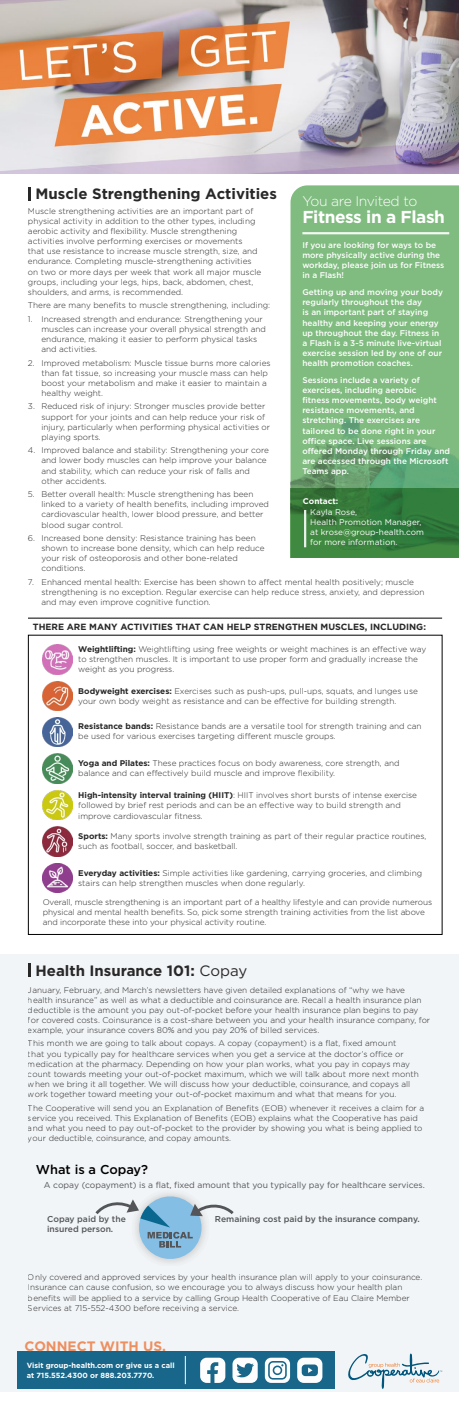
<style>
.page{position:relative;width:459px;height:1404px;background:#fff}
.page>*{position:absolute;margin:0;border:0;box-sizing:border-box;transform-origin:0 0}
.t1{font:700 17.25px "Gotham HTF";letter-spacing:-.025em;color:#fff}
.t2{font:700 15px "Gotham HTF";color:#292829}
.t3{font:300 13.95px "Gotham HTF";letter-spacing:-.025em;color:#fff}
.t4{font:700 13.65px "Gotham HTF";color:#ed844f}
.t5{font:500 12.83px "Gotham HTF";color:#000}
.t6{font:700 9px "Gotham HTF";color:#292829}
.t7{font:8.55px "Gotham HTF";color:#58595b}
.t8{font:500 8.55px/10.3px "Gotham HTF";color:#58595b}
.t9{font:300 8.25px/10.1px "Gotham HTF";color:#292829}
.t10{font:500 8.25px/10.1px "Gotham HTF";color:#fff}
.t11{font:8.25px/10.1px "Gotham HTF";color:#fff}
.t12{font:700 8.25px "Gotham HTF";color:#fff}
.t13{font:700 7.43px/9.9px "Gotham HTF";color:#fff}
.s1{font-weight:700}
.s2{font-weight:400}
</style>
<div class="page">
<svg style="left:291px;top:185px;width:168px;height:303px;background:#7cb77e"></svg>
<svg style="left:291px;top:488px;width:168px;height:70px;background:#357c3b"></svg>
<div style="left:0;top:954px;width:459px;height:438px;background:#f2f5f7"></div>
<svg style="left:95px;top:1193px;width:139px;height:69px"></svg>
<svg style="left:348px;top:1354px;width:94px;height:35px"></svg>
<div style="left:17px;top:1351px;width:317px;height:38px;background:#186689"></div>
<svg style="left:265px;top:1358px;width:25px;height:25px"></svg>
<svg style="left:200px;top:1358px;width:25px;height:25px"></svg>
<svg style="left:297px;top:1358px;width:25px;height:25px"></svg>
<svg style="left:233px;top:1358px;width:25px;height:25px"></svg>
<svg style="left:185px;top:1356px;width:1px;height:28px"></svg>
<img style="left:0;top:0;width:459px;height:173px">
<svg style="left:29px;top:187px;width:2px;height:13px"></svg>
<svg style="left:29px;top:963px;width:2px;height:14px"></svg>
<img style="left:43px;top:681px;width:29px;height:30px">
<img style="left:43px;top:790px;width:29px;height:30px">
<img style="left:43px;top:718px;width:29px;height:29px">
<img style="left:43px;top:827px;width:29px;height:29px">
<img style="left:43px;top:863px;width:29px;height:30px">
<img style="left:43px;top:645px;width:29px;height:29px">
<img style="left:43px;top:754px;width:29px;height:29px">
<hr style="left:28px;top:618px;width:414px;height:1px;background:#000">
<div style="left:28px;top:635px;width:414px;height:300px;border:1px solid #000"></div>
<hr style="left:304px;top:510px;width:2px;height:37px;background:#fff">
<hr style="left:302px;top:232px;width:147px;height:2px;background:#fff">
<h2 class="t2" style="left:35px;top:185px;width:243px">Muscle Strengthening Activities</h2>
<h3 class="t3" style="left:302px;top:194px;width:116px">You are Invited to</h3>
<h1 class="t1" style="left:302px;top:207px;width:144px">Fitness in a Flash</h1>
<p class="t9" style="left:28px;top:206px;width:235px">Muscle strengthening activities are an important part of physical activity in addition to the other types, including aerobic activity and flexibility. Muscle strengthening activities involve performing exercises or movements<br>that use resistance to increase muscle strength, size, and endurance. Completing muscle-strengthening activities on two or more days per week that work all major muscle groups, including your legs, hips, back, abdomen, chest, shoulders, and arms, is recommended.</p>
<p class="t9" style="left:28px;top:300px;width:244px">There are many benefits to muscle strengthening, including:</p>
<p class="t9" style="left:41px;top:314px;width:226px;text-indent:-13px">1. Increased strength and endurance: Strengthening your muscles can increase your overall physical strength and endurance, making it easier to perform physical tasks and activities.</p>
<p class="t9" style="left:41px;top:358px;width:231px;text-indent:-13px">2. Improved metabolism: Muscle tissue burns more calories than fat tissue, so increasing your muscle mass can help boost your metabolism and make it easier to maintain a healthy weight.</p>
<p class="t9" style="left:41px;top:401px;width:230px;text-indent:-13px">3. Reduced risk of injury: Stronger muscles provide better support for your joints and can help reduce your risk of injury, particularly when performing physical activities or playing sports.</p>
<p class="t9" style="left:41px;top:445px;width:229px;text-indent:-13px">4. Improved balance and stability: Strengthening your core and lower body muscles can help improve your balance and stability, which can reduce your risk of falls and other accidents.</p>
<p class="t9" style="left:41px;top:489px;width:229px;text-indent:-13px">5. Better overall health: Muscle strengthening has been linked to a variety of health benefits, including improved cardiovascular health, lower blood pressure, and better blood sugar control.</p>
<p class="t9" style="left:41px;top:533px;width:225px;text-indent:-13px">6. Increased bone density: Resistance training has been shown to increase bone density, which can help reduce your risk of osteoporosis and other bone-related conditions.</p>
<p class="t9" style="left:41px;top:577px;width:385px;text-indent:-13px">7. Enhanced mental health: Exercise has been shown to affect mental health positively; muscle strengthening is no exception. Regular exercise can help reduce stress, anxiety, and depression and may even improve cognitive function.</p>
<p class="t10" style="left:302px;top:240px;width:143px">If you are looking for ways to be more physically active during the workday, please join us for Fitness in a Flash!</p>
<p class="t10" style="left:302px;top:287px;width:142px">Getting up and moving your body regularly throughout the day<br>is an important part of staying healthy and keeping your energy up throughout the day. Fitness in a Flash is a 3-5 minute live-virtual exercise session led by one of our health promotion coaches.</p>
<p class="t10" style="left:302px;top:375px;width:149px">Sessions include a variety of exercises, including aerobic<br>fitness movements, body weight resistance movements, and stretching. The exercises are tailored to be done right in your office space. Live sessions are offered Monday through Friday and are accessed through the Microsoft<br>Teams app.</p>
<p class="t12" style="left:303px;top:497px;width:37px">Contact:</p>
<p class="t11" style="left:310px;top:506px;width:115px">Kayla Rose,<br>Health Promotion Manager, at krose@group-health.com for more information.</p>
<p class="t6" style="left:33px;top:622px;width:395px">THERE ARE MANY ACTIVITIES THAT CAN HELP STRENGTHEN MUSCLES, INCLUDING:</p>
<p class="t9" style="left:78px;top:644px;width:349px"><span class="s1">Weightlifting:</span> Weightlifting using free weights or weight machines is an effective way to strengthen muscles. It is important to use proper form and gradually increase the weight as you progress.</p>
<p class="t9" style="left:78px;top:686px;width:341px"><span class="s1">Bodyweight exercises:</span> Exercises such as push-ups, pull-ups, squats, and lunges use your own body weight as resistance and can be effective for building strength.</p>
<p class="t9" style="left:78px;top:721px;width:345px"><span class="s1">Resistance bands:</span> Resistance bands are a versatile tool for strength training and can be used for various exercises targeting different muscle groups.</p>
<p class="t9" style="left:78px;top:758px;width:323px"><span class="s1">Yoga and Pilates:</span> These practices focus on body awareness, core strength, and balance and can effectively build muscle and improve flexibility.</p>
<p class="t9" style="left:78px;top:790px;width:340px"><span class="s1">High-intensity interval training (HIIT)</span>: HIIT involves short bursts of intense exercise followed by brief rest periods and can be an effective way to build strength and improve cardiovascular fitness.</p>
<p class="t9" style="left:78px;top:831px;width:350px"><span class="s1">Sports:</span> Many sports involve strength training as part of their regular practice routines, such as football, soccer, and basketball.</p>
<p class="t9" style="left:78px;top:868px;width:345px"><span class="s1">Everyday activities:</span> Simple activities like gardening, carrying groceries, and climbing stairs can help strengthen muscles when done regularly.</p>
<p class="t9" style="left:43px;top:897px;width:391px">Overall, muscle strengthening is an important part of a healthy lifestyle and can provide numerous physical and mental health benefits. So, pick some strength training activities from the list above and incorporate these into your physical activity routine.</p>
<h2 class="t2" style="left:35px;top:962px;width:213px">Health Insurance 101: <span class="s2">Copay</span></h2>
<p class="t9" style="left:28px;top:984px;width:404px">January, February, and March’s newsletters have given detailed explanations of “why we have health insurance” as well as what a deductible and coinsurance are. Recall a health insurance plan deductible is the amount you pay out-of-pocket before your health insurance plan begins to pay for covered costs. Coinsurance is a cost-share between you and your health insurance company, for example, your insurance covers 80% and you pay 20% of billed services.</p>
<p class="t9" style="left:28px;top:1038px;width:392px">This month we are going to talk about copays. A copay (copayment) is a flat, fixed amount<br>that you typically pay for healthcare services when you get a service at the doctor’s office or medication at the pharmacy. Depending on how your plan works, what you pay in copays may count towards meeting your out-of-pocket maximum, which we will talk about more next month when we bring it all together. We will discuss how your deductible, coinsurance, and copays all work together toward meeting your out-of-pocket maximum and what that means for you.</p>
<p class="t9" style="left:28px;top:1103px;width:398px">The Cooperative will send you an Explanation of Benefits (EOB) whenever it receives a claim for a service you received. This Explanation of Benefits (EOB) explains what the Cooperative has paid and what you need to pay out-of-pocket to the provider by showing you what is being applied to your deductible, coinsurance, and copay amounts.</p>
<h3 class="t5" style="left:36px;top:1162px;width:114px">What is a Copay?</h3>
<p class="t8" style="left:47px;top:1213px;width:80px">Copay paid by the insured person.</p>
<p class="t8" style="left:215px;top:1213px;width:206px">Remaining cost paid by the insurance company.</p>
<p class="t7" style="left:44px;top:1180px;width:382px">A copay (copayment) is a flat, fixed amount that you typically pay for healthcare services.</p>
<p class="t9" style="left:28px;top:1272px;width:396px">Only covered and approved services by your health insurance plan will apply to your coinsurance.<br>Insurance can cause confusion, so we encourage you to always discuss how your health plan benefits will be applied to a service by calling Group Health Cooperative of Eau Claire Member Services at 715-552-4300 before receiving a service.</p>
<h3 class="t4" style="left:25px;top:1339px;width:143px">CONNECT WITH US.</h3>
<p class="t13" style="left:27px;top:1360px;width:149px">Visit group-health.com or give us a call at 715.552.4300 or 888.203.7770.</p>
</div>
